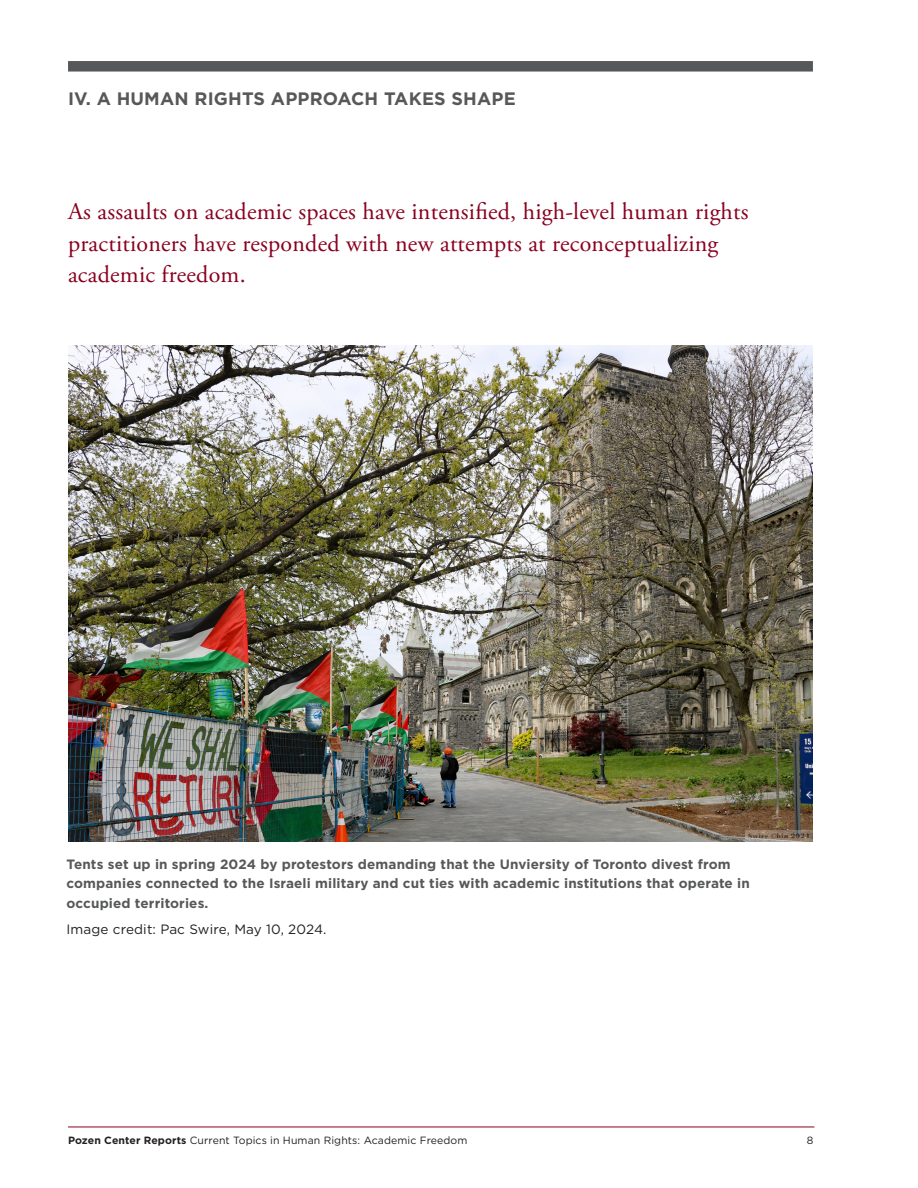
<style>
.page{position:relative;width:918px;height:1188px;background:#fff}
.page>*{position:absolute;margin:0;border:0;box-sizing:border-box;transform-origin:0 0}
.t1{font:24px/31.5px "Adobe Garamond Pro";letter-spacing:.01em;color:#8a011f}
.t2{font:700 18px "Gotham";letter-spacing:.01em;color:#57585a}
.t3{font:700 13.5px/19.5px "Gotham";letter-spacing:.01em;color:#57585a}
.t4{font:13.5px "Gotham";letter-spacing:.01em;color:#231f20}
.t5{font:10.5px "Gotham";letter-spacing:.01em;color:#231f20}
.s1{font-weight:700}
</style>
<div class="page">
<hr style="left:68px;top:1127px;width:746px;height:1px;background:#8a011f">
<img style="left:68px;top:345px;width:745px;height:497px">
<div style="left:68px;top:61px;width:745px;height:11px;background:#57585a"></div>
<p class="t2" style="left:68px;top:87px;width:449px">IV. A HUMAN RIGHTS APPROACH TAKES SHAPE</p>
<p class="t1" style="left:68px;top:197px;width:682px">As assaults on academic spaces have intensified, high-level human rights practitioners have responded with new attempts at reconceptualizing academic freedom.</p>
<p class="t3" style="left:67px;top:854px;width:685px">Tents set up in spring 2024 by protestors demanding that the Unviersity of Toronto divest from companies connected to the Israeli military and cut ties with academic institutions that operate in occupied territories.</p>
<p class="t4" style="left:67px;top:921px;width:262px">Image credit: Pac Swire, May 10, 2024.</p>
<p class="t5" style="left:68px;top:1133px;width:401px"><span class="s1">Pozen Center Reports</span> Current Topics in Human Rights: Academic Freedom</p>
<p class="t5" style="left:807px;top:1133px;width:8px">8</p>
</div>
